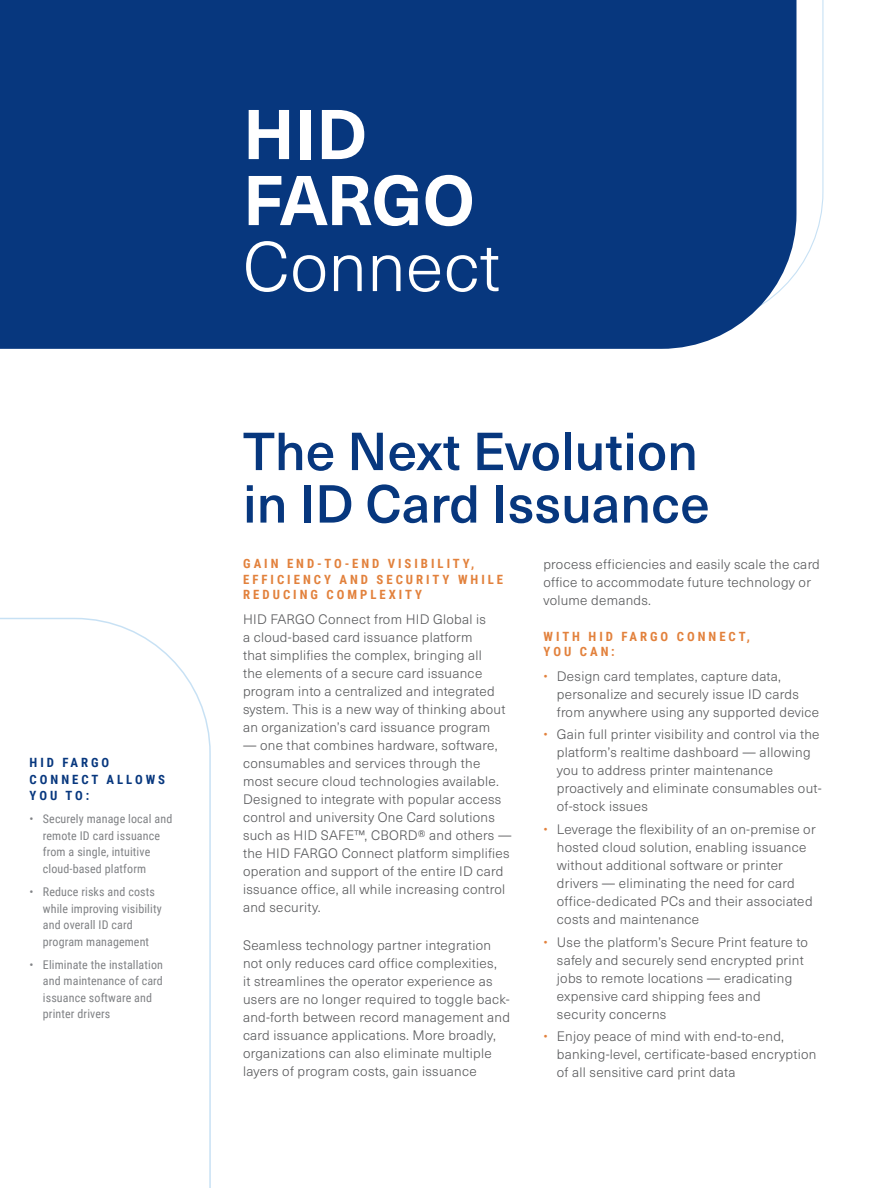
<style>
.page{position:relative;width:891px;height:1188px;background:#fff}
.page>*{position:absolute;margin:0;border:0;box-sizing:border-box;transform-origin:0 0}
.br_1st_page_large_he{font:700 69px/66px "Neue Haas Unica Pro";letter-spacing:-.005em;color:#fff}
.br_1st_page_large_he-2{font:500 52.5px/52.5px "Neue Haas Unica Pro";color:#07377e}
.br_main_body{font:300 13.5px/18px "Neue Haas Unica Pro";letter-spacing:.02em;color:#58595b}
.br_bullet_list_body{font:300 13.5px/18px "Neue Haas Unica Pro";letter-spacing:.02em;color:#58595b}
.br_small_section_sub{font:700 12.75px/15.3px "Roboto Condensed";letter-spacing:.235em;color:#e2813c}
.br_small_call_out_he{font:700 12.75px/16.5px "Roboto Condensed";letter-spacing:.235em;color:#07377e}
.t1{font:12px/16.5px "Roboto Condensed";letter-spacing:.01em;color:#808285}
.s1{font-weight:300}
.s2{color:#e2813c}
</style>
<div class="page">
<div style="left:0;top:0;width:796px;height:349px;background:#07377e"></div>
<svg style="left:0;top:617px;width:211px;height:571px"></svg>
<p class="br_small_call_out_he" style="left:30px;top:754px;width:137px">HID FARGO<br>CONNECT ALLOWS<br>YOU TO:</p>
<p class="t1" style="left:43px;top:810px;width:131px;text-indent:-14px">• Securely manage local and remote ID card issuance from a single, intuitive cloud-based platform</p>
<p class="t1" style="left:43px;top:883px;width:120px;text-indent:-14px">• Reduce risks and costs while improving visibility and overall ID card program management</p>
<p class="t1" style="left:43px;top:956px;width:122px;text-indent:-14px">• Eliminate the installation and maintenance of card issuance software and printer drivers</p>
<h1 class="br_1st_page_large_he" style="left:243px;top:102px;width:259px">HID<br>FARGO<br><span class="s1">Connect</span></h1>
<h1 class="br_1st_page_large_he-2" style="left:243px;top:426px;width:468px">The Next Evolution in ID Card Issuance</h1>
<h3 class="br_small_section_sub" style="left:243px;top:556px;width:261px">GAIN END-TO-END VISIBILITY,<br>EFFICIENCY AND SECURITY WHILE<br>REDUCING COMPLEXITY</h3>
<p class="br_main_body" style="left:243px;top:610px;width:264px">HID FARGO Connect from HID Global is<br>a cloud-based card issuance platform<br>that simplifies the complex, bringing all<br>the elements of a secure card issuance program into a centralized and integrated system. This is a new way of thinking about an organization’s card issuance program</p>
<p class="br_main_body" style="left:243px;top:736px;width:270px">— one that combines hardware, software, consumables and services through the most secure cloud technologies available.<br>Designed to integrate with popular access control and university One Card solutions such as HID SAFE™, CBORD® and others — the HID FARGO Connect platform simplifies operation and support of the entire ID card issuance office, all while increasing control and security.</p>
<p class="br_main_body" style="left:243px;top:937px;width:268px">Seamless technology partner integration not only reduces card office complexities,<br>it streamlines the operator experience as users are no longer required to toggle back&shy;and-forth between record management and card issuance applications. More broadly, organizations can also eliminate multiple layers of program costs, gain issuance</p>
<p class="br_main_body" style="left:543px;top:556px;width:278px">process efficiencies and easily scale the card office to accommodate future technology or volume demands.</p>
<h3 class="br_small_section_sub" style="left:544px;top:628px;width:208px">WITH HID FARGO CONNECT,<br>YOU CAN:</h3>
<p class="br_bullet_list_body" style="left:557px;top:667px;width:264px;text-indent:-14px"><span class="s2">•</span> Design card templates, capture data, personalize and securely issue ID cards from anywhere using any supported device</p>
<p class="br_bullet_list_body" style="left:557px;top:726px;width:266px;text-indent:-14px"><span class="s2">•</span> Gain full printer visibility and control via the platform’s realtime dashboard — allowing you to address printer maintenance proactively and eliminate consumables out&shy;of-stock issues</p>
<p class="br_bullet_list_body" style="left:557px;top:820px;width:260px;text-indent:-14px"><span class="s2">•</span> Leverage the flexibility of an on-premise or hosted cloud solution, enabling issuance without additional software or printer drivers — eliminating the need for card office-dedicated PCs and their associated costs and maintenance</p>
<p class="br_bullet_list_body" style="left:557px;top:933px;width:253px;text-indent:-14px"><span class="s2">•</span> Use the platform’s Secure Print feature to safely and securely send encrypted print jobs to remote locations — eradicating expensive card shipping fees and security concerns</p>
<p class="br_bullet_list_body" style="left:557px;top:1028px;width:261px;text-indent:-14px"><span class="s2">•</span> Enjoy peace of mind with end-to-end, banking-level, certificate-based encryption of all sensitive card print data</p>
</div>
